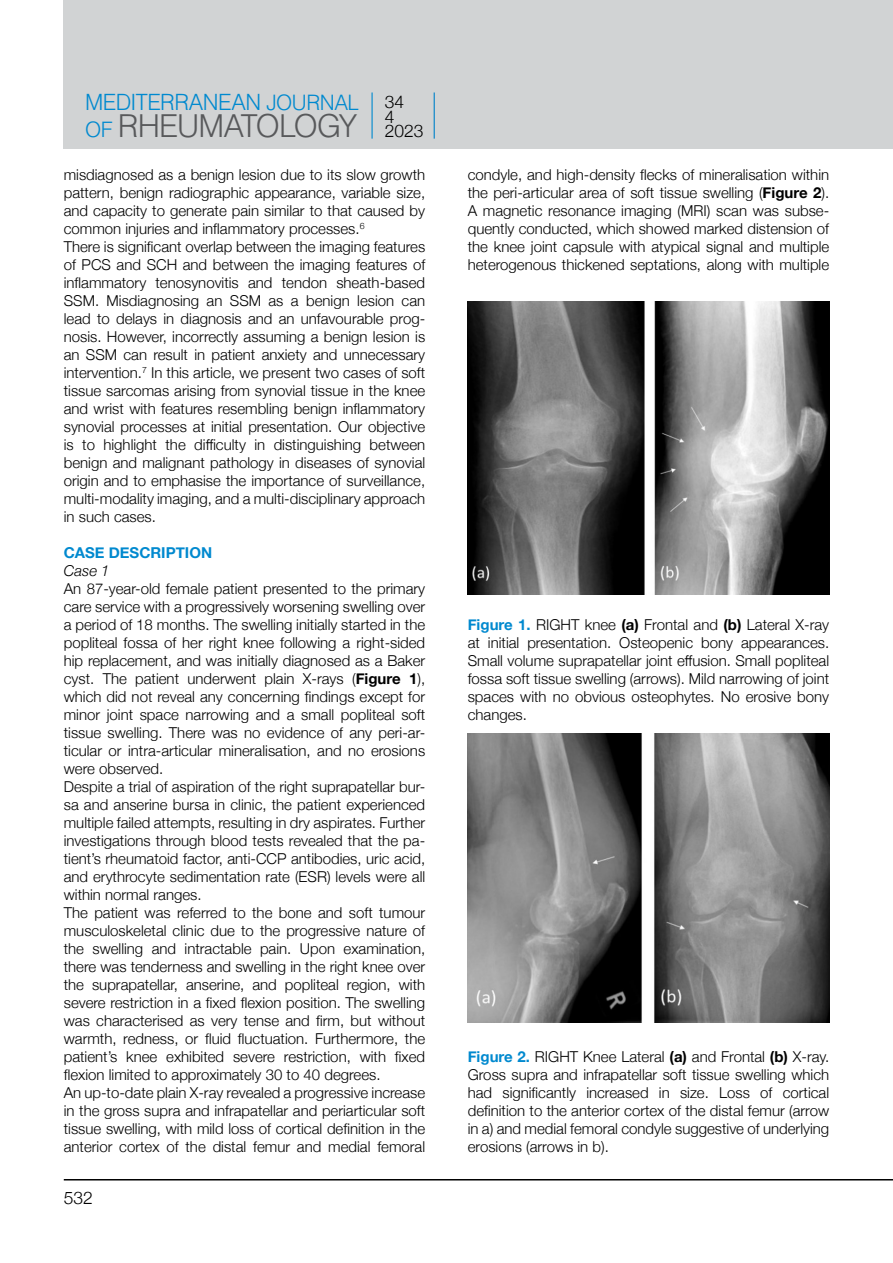
<style>
.page{position:relative;width:893px;height:1263px;background:#fff}
.page>*{position:absolute;margin:0;border:0;box-sizing:border-box;transform-origin:0 0}
.t1{font:31.2px "UB Helvetica Light";letter-spacing:-.025em;color:#58595b}
.t2{font:22.2px "UB Helvetica Light";letter-spacing:-.02em;color:#0089cf}
.t3{font:300 17.4px/15px "Helvetica Neue";color:#000}
.t4{font:300 15px/18px "Helvetica Neue";color:#000;text-align:justify}
.t5{font:700 15px "Helvetica Neue";color:#0089cf}
.t6{font:italic 300 15px "Helvetica Neue";color:#000}
.s1{font-size:21px}
.s2{font-size:21px;color:#0089cf}
.s3{font-weight:700}
.s4{font-weight:700;color:#0089cf}
</style>
<div class="page">
<hr style="left:64px;top:1179px;width:829px;height:1px;background:#000">
<div style="left:64px;top:0;width:829px;height:149px;background:#d1d3d4"></div>
<hr style="left:371px;top:92px;width:2px;height:47px;background:#0089cf">
<hr style="left:434px;top:92px;width:1px;height:47px;background:#0081c9">
<img style="left:468px;top:301px;width:361px;height:293px">
<img style="left:468px;top:733px;width:361px;height:290px">
<h2 class="t2" style="left:85px;top:89px;width:275px">MEDITERRANEAN <span class="s1">JOURNAL</span></h2>
<h1 class="t1" style="left:85px;top:107px;width:273px"><span class="s2">OF</span> RHEUMATOLOGY</h1>
<p class="t3" style="left:385px;top:93px;width:40px">34<br>4<br>2023</p>
<p class="t4" style="left:64px;top:165px;width:363px;text-align:left">misdiagnosed as a benign lesion due to its slow growth pattern, benign radiographic appearance, variable size, and capacity to generate pain similar to that caused by common injuries and inflammatory processes.<sup>6<br></sup>There is significant overlap between the imaging features of PCS and SCH and between the imaging features of inflammatory tenosynovitis and tendon sheath-based SSM. Misdiagnosing an SSM as a benign lesion can lead to delays in diagnosis and an unfavourable prog&shy;nosis. However, incorrectly assuming a benign lesion is an SSM can result in patient anxiety and unnecessary intervention.<sup>7</sup> In this article, we present two cases of soft tissue sarcomas arising from synovial tissue in the knee and wrist with features resembling benign inflammatory synovial processes at initial presentation. Our objective is to highlight the difficulty in distinguishing between benign and malignant pathology in diseases of synovial origin and to emphasise the importance of surveillance, multi-modality imaging, and a multi-disciplinary approach in such cases.</p>
<p class="t5" style="left:64px;top:541px;width:150px">CASE DESCRIPTION</p>
<p class="t6" style="left:64px;top:559px;width:47px">Case 1</p>
<p class="t4" style="left:64px;top:579px;width:363px;text-align:left">An 87-year-old female patient presented to the primary care service with a progressively worsening swelling over a period of 18 months. The swelling initially started in the popliteal fossa of her right knee following a right-sided hip replacement, and was initially diagnosed as a Baker cyst. The patient underwent plain X-rays (<span class="s3">Figure 1</span>), which did not reveal any concerning findings except for minor joint space narrowing and a small popliteal soft tissue swelling. There was no evidence of any peri-ar&shy;ticular or intra-articular mineralisation, and no erosions were observed.<br>Despite a trial of aspiration of the right suprapatellar bur&shy;sa and anserine bursa in clinic, the patient experienced multiple failed attempts, resulting in dry aspirates. Further investigations through blood tests revealed that the pa&shy;tient’s rheumatoid factor, anti-CCP antibodies, uric acid, and erythrocyte sedimentation rate (ESR) levels were all within normal ranges.<br>The patient was referred to the bone and soft tumour musculoskeletal clinic due to the progressive nature of the swelling and intractable pain. Upon examination, there was tenderness and swelling in the right knee over the suprapatellar, anserine, and popliteal region, with severe restriction in a fixed flexion position. The swelling was characterised as very tense and firm, but without warmth, redness, or fluid fluctuation. Furthermore, the patient’s knee exhibited severe restriction, with fixed flexion limited to approximately 30 to 40 degrees.<br>An up-to-date plain X-ray revealed a progressive increase in the gross supra and infrapatellar and periarticular soft tissue swelling, with mild loss of cortical definition in the anterior cortex of the distal femur and medial femoral</p>
<p class="t3" style="left:64px;top:1189px;width:31px">532</p>
<p class="t4" style="left:468px;top:165px;width:363px">condyle, and high-density flecks of mineralisation within the peri-articular area of soft tissue swelling (<span class="s3">Figure 2</span>).<br>A magnetic resonance imaging (MRI) scan was subse&shy;quently conducted, which showed marked distension of the knee joint capsule with atypical signal and multiple heterogenous thickened septations, along with multiple</p>
<p class="t4" style="left:468px;top:615px;width:363px"><span class="s4">Figure 1.</span> RIGHT knee <span class="s3">(a)</span> Frontal and <span class="s3">(b)</span> Lateral X-ray at initial presentation. Osteopenic bony appearances.<br>Small volume suprapatellar joint effusion. Small popliteal fossa soft tissue swelling (arrows). Mild narrowing of joint spaces with no obvious osteophytes. No erosive bony changes.</p>
<p class="t4" style="left:468px;top:1047px;width:363px"><span class="s4">Figure 2.</span> RIGHT Knee Lateral <span class="s3">(a)</span> and Frontal <span class="s3">(b)</span> X-ray.<br>Gross supra and infrapatellar soft tissue swelling which had significantly increased in size. Loss of cortical definition to the anterior cortex of the distal femur (arrow in a) and medial femoral condyle suggestive of underlying erosions (arrows in b).</p>
</div>
